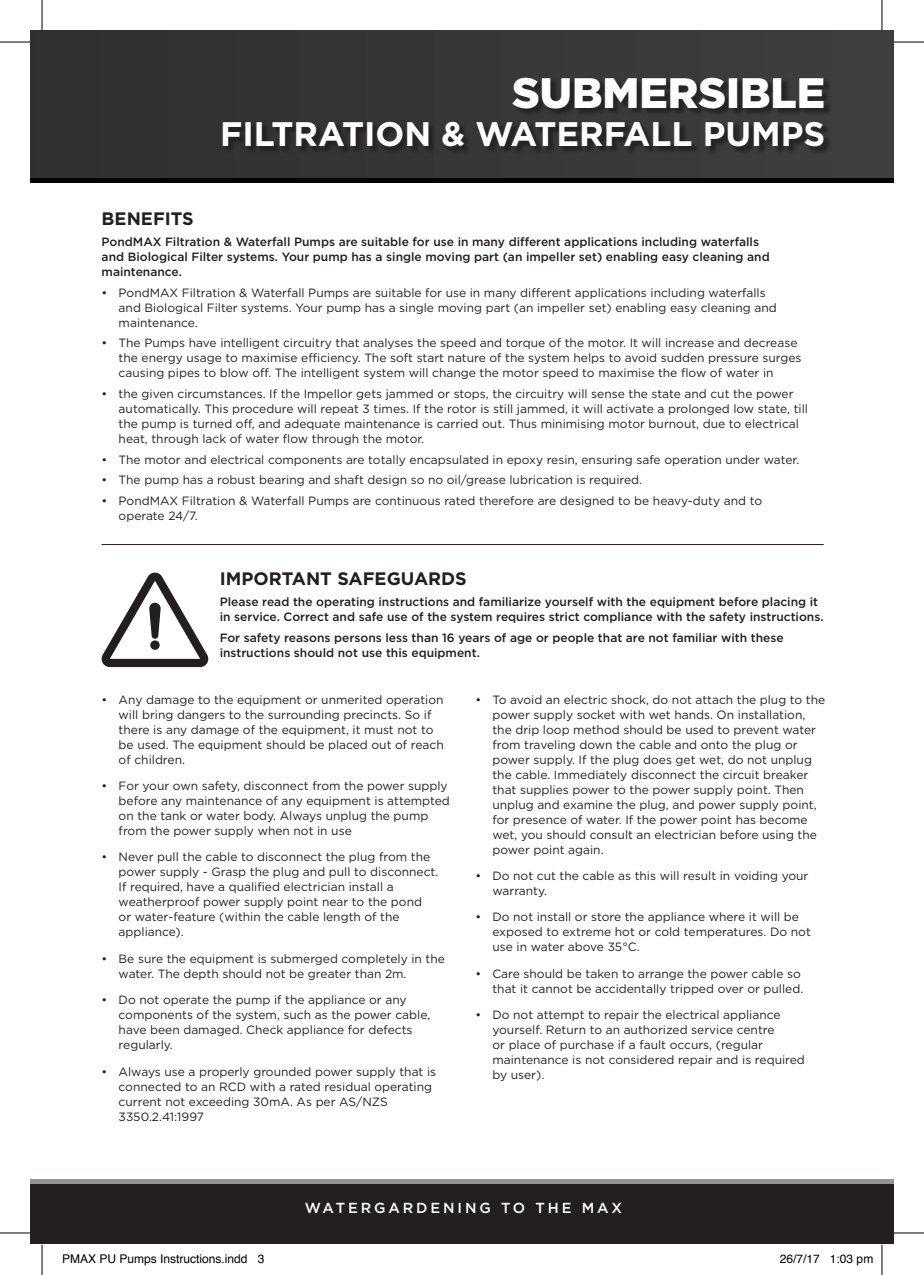
<style>
.page{position:relative;width:924px;height:1275px;background:#fff}
.page>*{position:absolute;margin:0;border:0;box-sizing:border-box;transform-origin:0 0}
.t1{font:900 42.6px "Gotham HTF";color:#fff}
.t2{font:700 34px "Gotham HTF";color:#fff}
.t3{font:700 18px "Gotham HTF";color:#231f20}
.t4{font:500 14.6px "Gotham HTF";letter-spacing:.2em;color:#fff}
.t5{font:12px/15px "Gotham HTF";color:#231f20}
.t6{font:500 12px/15px "Gotham HTF";color:#231f20}
.t7{font:12px "Helvetica";color:#000}
</style>
<div class="page">
<div style="left:31px;top:1183px;width:861px;height:61px;background:#231f20"></div>
<hr style="left:31px;top:1179px;width:861px;height:4px;background:#939598">
<div style="left:31px;top:31px;width:861px;height:147px;background:#363536"></div>
<hr style="left:31px;top:178px;width:861px;height:4px;background:#040503">
<div style="left:223px;top:78px;width:608px;height:76px;background:#231f20;opacity:.85"></div>
<hr style="left:102px;top:544px;width:721px;height:1px;background:#231f20">
<svg style="left:102px;top:572px;width:106px;height:95px"></svg>
<div style="left:150px;top:640px;width:9px;height:10px;background:#231f20;border-radius:50%"></div>
<hr style="left:0;top:42px;width:30px;height:1px;background:#000">
<hr style="left:893px;top:42px;width:30px;height:1px;background:#000">
<hr style="left:0;top:1232px;width:30px;height:1px;background:#000">
<hr style="left:893px;top:1232px;width:30px;height:1px;background:#000">
<hr style="left:42px;top:0;width:1px;height:30px;background:#000">
<hr style="left:42px;top:1245px;width:1px;height:30px;background:#000">
<hr style="left:881px;top:0;width:1px;height:30px;background:#000">
<hr style="left:881px;top:1245px;width:1px;height:30px;background:#000">
<h1 class="t1" style="left:512px;top:68px;width:314px">SUBMERSIBLE</h1>
<h2 class="t2" style="left:220px;top:114px;width:606px">FILTRATION &amp; WATERFALL PUMPS</h2>
<h3 class="t3" style="left:102px;top:208px;width:94px">BENEFITS</h3>
<p class="t6" style="left:102px;top:234px;width:669px">PondMAX Filtration &amp; Waterfall Pumps are suitable for use in many different applications including waterfalls and Biological Filter systems. Your pump has a single moving part (an impeller set) enabling easy cleaning and maintenance.</p>
<p class="t5" style="left:119px;top:285px;width:659px;text-indent:-17px">• PondMAX Filtration &amp; Waterfall Pumps are suitable for use in many different applications including waterfalls and Biological Filter systems. Your pump has a single moving part (an impeller set) enabling easy cleaning and maintenance.</p>
<p class="t5" style="left:119px;top:335px;width:684px;text-indent:-17px">• The Pumps have intelligent circuitry that analyses the speed and torque of the motor. It will increase and decrease the energy usage to maximise efficiency. The soft start nature of the system helps to avoid sudden pressure surges causing pipes to blow off. The intelligent system will change the motor speed to maximise the flow of water in</p>
<p class="t5" style="left:119px;top:386px;width:690px;text-indent:-17px">• the given circumstances. If the Impellor gets jammed or stops, the circuitry will sense the state and cut the power automatically. This procedure will repeat 3 times. If the rotor is still jammed, it will activate a prolonged low state, till the pump is turned off, and adequate maintenance is carried out. Thus minimising motor burnout, due to electrical heat, through lack of water flow through the motor.</p>
<p class="t5" style="left:102px;top:452px;width:698px">• The motor and electrical components are totally encapsulated in epoxy resin, ensuring safe operation under water.</p>
<p class="t5" style="left:102px;top:472px;width:542px">• The pump has a robust bearing and shaft design so no oil/grease lubrication is required.</p>
<p class="t5" style="left:119px;top:493px;width:644px;text-indent:-17px">• PondMAX Filtration &amp; Waterfall Pumps are continuous rated therefore are designed to be heavy-duty and to operate 24/7.</p>
<h3 class="t3" style="left:219px;top:568px;width:248px">IMPORTANT SAFEGUARDS</h3>
<p class="t6" style="left:219px;top:594px;width:605px">Please read the operating instructions and familiarize yourself with the equipment before placing it in service. Correct and safe use of the system requires strict compliance with the safety instructions.</p>
<p class="t6" style="left:219px;top:629px;width:565px">For safety reasons persons less than 16 years of age or people that are not familiar with these instructions should not use this equipment.</p>
<p class="t5" style="left:119px;top:692px;width:326px;text-indent:-17px">• Any damage to the equipment or unmerited operation will bring dangers to the surrounding precincts. So if there is any damage of the equipment, it must not to be used. The equipment should be placed out of reach of children.</p>
<p class="t5" style="left:119px;top:778px;width:332px;text-indent:-17px">• For your own safety, disconnect from the power supply before any maintenance of any equipment is attempted on the tank or water body. Always unplug the pump from the power supply when not in use</p>
<p class="t5" style="left:119px;top:849px;width:321px;text-indent:-17px">• Never pull the cable to disconnect the plug from the power supply - Grasp the plug and pull to disconnect.<br>If required, have a qualified electrician install a weatherproof power supply point near to the pond<br>or water-feature (within the cable length of the appliance).</p>
<p class="t5" style="left:119px;top:951px;width:327px;text-indent:-17px">• Be sure the equipment is submerged completely in the water. The depth should not be greater than 2m.</p>
<p class="t5" style="left:119px;top:992px;width:313px;text-indent:-17px">• Do not operate the pump if the appliance or any components of the system, such as the power cable, have been damaged. Check appliance for defects regularly.</p>
<p class="t5" style="left:119px;top:1063px;width:319px;text-indent:-17px">• Always use a properly grounded power supply that is connected to an RCD with a rated residual operating current not exceeding 30mA. As per AS/NZS 3350.2.41:1997</p>
<p class="t5" style="left:492px;top:692px;width:334px;text-indent:-17px">• To avoid an electric shock, do not attach the plug to the power supply socket with wet hands. On installation, the drip loop method should be used to prevent water from traveling down the cable and onto the plug or power supply. If the plug does get wet, do not unplug the cable. Immediately disconnect the circuit breaker that supplies power to the power supply point. Then unplug and examine the plug, and power supply point, for presence of water. If the power point has become wet, you should consult an electrician before using the power point again.</p>
<p class="t5" style="left:492px;top:868px;width:317px;text-indent:-17px">• Do not cut the cable as this will result in voiding your warranty.</p>
<p class="t5" style="left:492px;top:909px;width:320px;text-indent:-17px">• Do not install or store the appliance where it will be exposed to extreme hot or cold temperatures. Do not use in water above 35°C.</p>
<p class="t5" style="left:475px;top:966px;width:329px;text-align:right">• Care should be taken to arrange the power cable so that it cannot be accidentally tripped over or pulled.</p>
<p class="t5" style="left:492px;top:1007px;width:314px;text-indent:-17px">• Do not attempt to repair the electrical appliance yourself. Return to an authorized service centre<br>or place of purchase if a fault occurs, (regular maintenance is not considered repair and is required by user).</p>
<p class="t4" style="left:305px;top:1199px;width:318px">WATERGARDENING TO THE MAX</p>
<p class="t7" style="left:62px;top:1249px;width:204px">PMAX PU Pumps Instructions.indd 3</p>
<p class="t7" style="left:779px;top:1249px;width:95px">26/7/17 1:03 pm</p>
</div>
